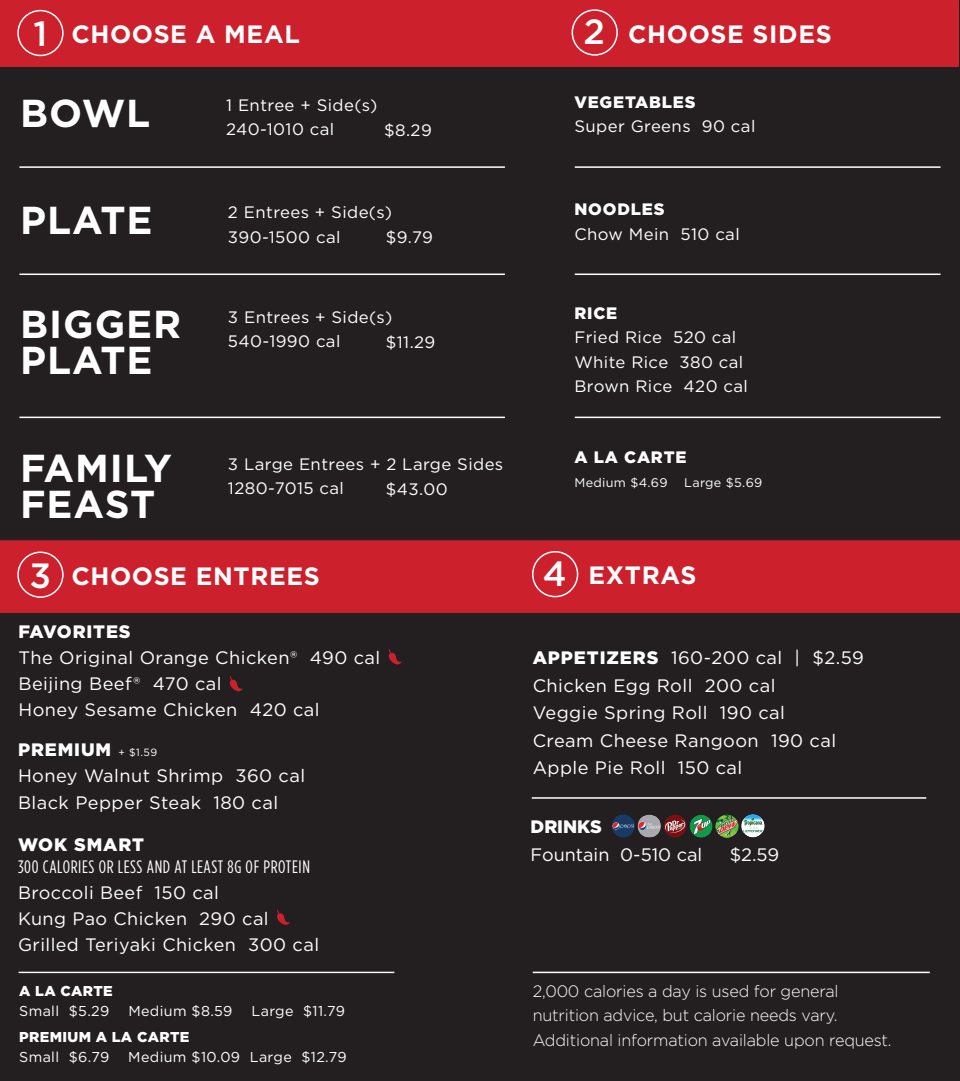
<style>
.page{position:relative;width:960px;height:1081px;background:#fff}
.page>*{position:absolute;margin:0;border:0;box-sizing:border-box;transform-origin:0 0}
.t1{font:700 38.9px/36px "Gotham";letter-spacing:.025em;color:#fff}
.t2{font:700 25px "Gotham";letter-spacing:.025em;color:#fff}
.t3{font:18px/26.2px "Gotham";letter-spacing:.025em;color:#fff}
.t4{font:18px "Gotham Condensed";letter-spacing:.035em;color:#fff}
.t5{font:900 18px "Gotham";letter-spacing:.05em;color:#fff}
.t6{font:18px "Gotham";color:#fff}
.t7{font:16.55px/24.6px "Gotham";letter-spacing:.025em;color:#fff}
.t8{font:900 16.55px "Gotham";letter-spacing:.05em;color:#fff}
.t9{font:300 16.5px/24px "Gotham";letter-spacing:-.01em;color:#fff}
.t10{font:14.3px "Gotham";letter-spacing:.025em;color:#fff}
.t11{font:900 14.3px "Gotham";letter-spacing:.025em;color:#fff}
.t12{font:12.5px "Gotham";letter-spacing:.025em;color:#fff}
.s1{font-weight:500;font-size:35px}
.s2{font-weight:900}
.s3{font-size:10.5px}
</style>
<div class="page">
<div style="left:0;top:612px;width:960px;height:468px;background:#231f20"></div>
<div style="left:0;top:538px;width:960px;height:74px;background:#cd202d"></div>
<div style="left:17px;top:551px;width:47px;height:47px;border:2px solid #fff;border-radius:50%"></div>
<div style="left:532px;top:551px;width:46px;height:46px;border:2px solid #fff;border-radius:50%"></div>
<div style="left:0;top:0;width:960px;height:540px;background:#231f20"></div>
<div style="left:1px;top:0;width:958px;height:66px;background:#cd202d"></div>
<div style="left:17px;top:10px;width:47px;height:46px;border:2px solid #fff;border-radius:50%"></div>
<div style="left:572px;top:9px;width:46px;height:47px;border:2px solid #fff;border-radius:50%"></div>
<div style="left:612px;top:814px;width:23px;height:23px;background:#193966;border-radius:50%"></div>
<svg style="left:613px;top:822px;width:21px;height:7px"></svg>
<svg style="left:638px;top:814px;width:23px;height:23px"></svg>
<img style="left:638px;top:820px;width:23px;height:11px">
<svg style="left:638px;top:831px;width:23px;height:5px"></svg>
<svg style="left:638px;top:815px;width:23px;height:5px"></svg>
<svg style="left:664px;top:814px;width:23px;height:23px"></svg>
<svg style="left:665px;top:819px;width:20px;height:13px"></svg>
<svg style="left:690px;top:814px;width:23px;height:23px"></svg>
<img style="left:693px;top:818px;width:17px;height:16px">
<img style="left:716px;top:814px;width:22px;height:23px;border-radius:11px">
<svg style="left:741px;top:814px;width:23px;height:23px"></svg>
<svg style="left:745px;top:814px;width:16px;height:2px"></svg>
<img style="left:742px;top:816px;width:22px;height:16px">
<svg style="left:388px;top:649px;width:14px;height:15px"></svg>
<svg style="left:230px;top:675px;width:13px;height:16px"></svg>
<svg style="left:277px;top:909px;width:13px;height:15px"></svg>
<hr style="left:19px;top:166px;width:486px;height:2px;background:#fff">
<hr style="left:19px;top:273px;width:486px;height:2px;background:#fff">
<hr style="left:19px;top:416px;width:486px;height:2px;background:#fff">
<hr style="left:575px;top:166px;width:366px;height:2px;background:#fff">
<hr style="left:575px;top:273px;width:366px;height:2px;background:#fff">
<hr style="left:575px;top:416px;width:366px;height:2px;background:#fff">
<hr style="left:532px;top:797px;width:394px;height:1px;background:#fff">
<hr style="left:19px;top:971px;width:375px;height:2px;background:#fff">
<hr style="left:533px;top:971px;width:397px;height:2px;background:#fff">
<h2 class="t2" style="left:33px;top:18px;width:268px"><span class="s1">1</span> CHOOSE A MEAL</h2>
<h2 class="t2" style="left:584px;top:17px;width:250px"><span class="s1">2</span> CHOOSE SIDES</h2>
<h1 class="t1" style="left:20px;top:95px;width:132px">BOWL</h1>
<p class="t7" style="left:226px;top:92px;width:153px">1 Entree + Side(s)<br>240-1010 cal</p>
<p class="t7" style="left:384px;top:117px;width:49px">$8.29</p>
<h1 class="t1" style="left:20px;top:202px;width:134px">PLATE</h1>
<p class="t7" style="left:228px;top:200px;width:166px">2 Entrees + Side(s)<br>390-1500 cal</p>
<p class="t7" style="left:386px;top:225px;width:49px">$9.79</p>
<h1 class="t1" style="left:20px;top:305px;width:163px">BIGGER<br>PLATE</h1>
<p class="t7" style="left:228px;top:304px;width:166px">3 Entrees + Side(s)<br>540-1990 cal</p>
<p class="t7" style="left:386px;top:329px;width:51px">$11.29</p>
<h1 class="t1" style="left:20px;top:449px;width:153px">FAMILY<br>FEAST</h1>
<p class="t7" style="left:228px;top:451px;width:277px">3 Large Entrees + 2 Large Sides<br>1280-7015 cal</p>
<p class="t7" style="left:386px;top:476px;width:63px">$43.00</p>
<p class="t8" style="left:574px;top:90px;width:123px">VEGETABLES</p>
<p class="t7" style="left:574px;top:114px;width:183px">Super Greens 90 cal</p>
<p class="t8" style="left:574px;top:198px;width:92px">NOODLES</p>
<p class="t7" style="left:574px;top:221px;width:167px">Chow Mein 510 cal</p>
<p class="t8" style="left:574px;top:301px;width:44px">RICE</p>
<p class="t7" style="left:574px;top:325px;width:175px">Fried Rice 520 cal<br>White Rice 380 cal<br>Brown Rice 420 cal</p>
<p class="t8" style="left:574px;top:445px;width:114px">A LA CARTE</p>
<p class="t12" style="left:574px;top:475px;width:95px">Medium $4.69</p>
<p class="t12" style="left:684px;top:475px;width:79px">Large $5.69</p>
<h2 class="t2" style="left:30px;top:559px;width:292px"><span class="s1">3</span> CHOOSE ENTREES</h2>
<h2 class="t2" style="left:543px;top:559px;width:155px"><span class="s1">4</span> EXTRAS</h2>
<p class="t5" style="left:19px;top:618px;width:114px">FAVORITES</p>
<p class="t3" style="left:19px;top:644px;width:363px">The Original Orange Chicken® 490 cal<br>Beijing Beef® 470 cal<br>Honey Sesame Chicken 420 cal</p>
<p class="t3" style="left:18px;top:736px;width:289px"><span class="s2">PREMIUM</span> <span class="s3">+ $1.59<br></span>Honey Walnut Shrimp 360 cal<br>Black Pepper Steak 180 cal</p>
<p class="t5" style="left:18px;top:831px;width:128px">WOK SMART</p>
<p class="t4" style="left:18px;top:855px;width:293px">300 CALORIES OR LESS AND AT LEAST 8G OF PROTEIN</p>
<p class="t3" style="left:18px;top:878px;width:303px">Broccoli Beef 150 cal<br>Kung Pao Chicken 290 cal<br>Grilled Teriyaki Chicken 300 cal</p>
<p class="t11" style="left:19px;top:980px;width:95px">A LA CARTE</p>
<p class="t10" style="left:19px;top:1001px;width:92px">Small $5.29</p>
<p class="t10" style="left:128px;top:1001px;width:106px">Medium $8.59</p>
<p class="t10" style="left:252px;top:1001px;width:95px">Large $11.79</p>
<p class="t11" style="left:19px;top:1026px;width:172px">PREMIUM A LA CARTE</p>
<p class="t10" style="left:19px;top:1047px;width:92px">Small $6.79</p>
<p class="t10" style="left:128px;top:1047px;width:220px">Medium $10.09 Large $12.79</p>
<p class="t3" style="left:533px;top:643px;width:333px;line-height:27.5px"><span class="s2">APPETIZERS</span> 160-200 cal | $2.59<br>Chicken Egg Roll 200 cal<br>Veggie Spring Roll 190 cal<br>Cream Cheese Rangoon 190 cal<br>Apple Pie Roll 150 cal</p>
<p class="t5" style="left:531px;top:814px;width:73px">DRINKS</p>
<p class="t6" style="left:531px;top:842px;width:173px">Fountain 0-510 cal</p>
<p class="t3" style="left:730px;top:840px;width:51px">$2.59</p>
<p class="t9" style="left:533px;top:979px;width:360px">2,000 calories a day is used for general nutrition advice, but calorie needs vary.<br>Additional information available upon request.</p>
</div>
